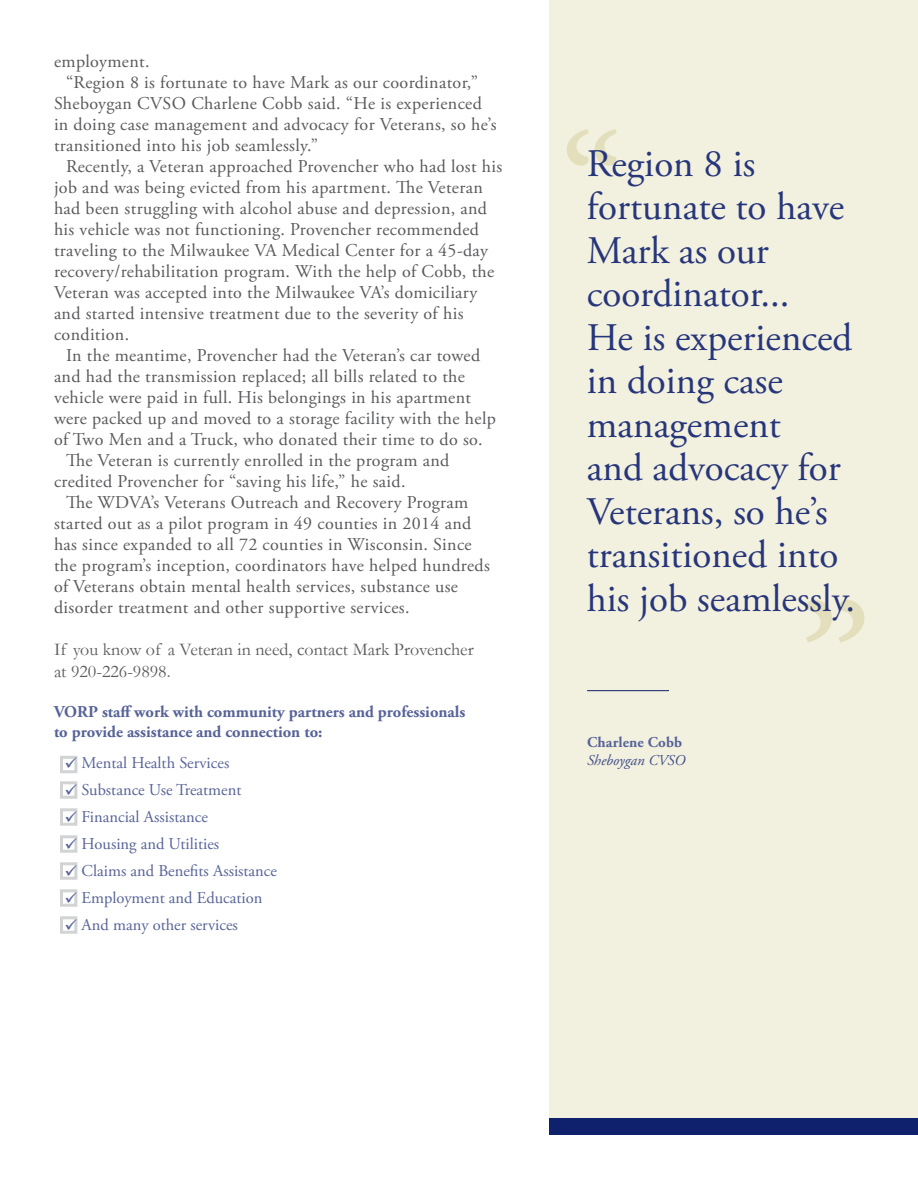
<style>
.page{position:relative;width:918px;height:1188px;background:#fff}
.page>*{position:absolute;margin:0;border:0;box-sizing:border-box;transform-origin:0 0}
.t1{font:39px/43.5px "Adobe Garamond Pro";color:#27367a}
.t2{font:18px "Adobe Garamond Pro";letter-spacing:.02em;color:#58595b}
.t3{font:18px/21.6px "Garamond";color:#58595b}
.t4{font:16.5px "Adobe Garamond Pro";color:#576398}
.t5{font:700 16.5px/19.5px "Adobe Garamond Pro";color:#576398}
.t6{font:italic 15px "Adobe Garamond Pro";color:#3f4c89}
.t7{font:700 15px "Adobe Garamond Pro";letter-spacing:.01em;color:#576398}
</style>
<div class="page">
<div style="left:60px;top:916px;width:17px;height:18px;border:3px solid #d1d3d4"></div>
<div style="left:60px;top:889px;width:17px;height:18px;border:3px solid #d1d3d4"></div>
<div style="left:60px;top:862px;width:17px;height:18px;border:3px solid #d1d3d4"></div>
<div style="left:60px;top:835px;width:17px;height:18px;border:3px solid #d1d3d4"></div>
<div style="left:60px;top:808px;width:17px;height:18px;border:3px solid #d1d3d4"></div>
<div style="left:60px;top:781px;width:17px;height:18px;border:3px solid #d1d3d4"></div>
<div style="left:60px;top:756px;width:17px;height:17px;border:3px solid #d1d3d4"></div>
<div style="left:549px;top:0;width:369px;height:1134px;background:#f2f0df"></div>
<div style="left:549px;top:1118px;width:369px;height:16px;background:#0f206c"></div>
<hr style="left:587px;top:690px;width:82px;height:1px;background:#0f206c">
<svg style="left:567px;top:129px;width:50px;height:37px"></svg>
<svg style="left:806px;top:600px;width:58px;height:42px"></svg>
<p class="t2" style="left:54px;top:51px;width:97px">employment.</p>
<p class="t2" style="left:66px;top:72px;width:414px">“Region 8 is fortunate to have Mark as our coordinator,”</p>
<p class="t2" style="left:54px;top:93px;width:429px">Sheboygan CVSO Charlene Cobb said. “He is experienced</p>
<p class="t2" style="left:54px;top:114px;width:444px">in doing case management and advocacy for Veterans, so he’s</p>
<p class="t2" style="left:54px;top:135px;width:266px">transitioned into his job seamlessly.”</p>
<p class="t2" style="left:66px;top:156px;width:438px">Recently, a Veteran approached Provencher who had lost his</p>
<p class="t2" style="left:54px;top:177px;width:430px">job and was being evicted from his apartment. The Veteran</p>
<p class="t2" style="left:54px;top:198px;width:435px">had been struggling with alcohol abuse and depression, and</p>
<p class="t2" style="left:54px;top:219px;width:427px">his vehicle was not functioning. Provencher recommended</p>
<p class="t2" style="left:54px;top:240px;width:436px">traveling to the Milwaukee VA Medical Center for a 45-day</p>
<p class="t2" style="left:54px;top:261px;width:442px">recovery/rehabilitation program. With the help of Cobb, the</p>
<p class="t2" style="left:54px;top:282px;width:425px">Veteran was accepted into the Milwaukee VA’s domiciliary</p>
<p class="t2" style="left:54px;top:303px;width:411px">and started intensive treatment due to the severity of his</p>
<p class="t2" style="left:54px;top:324px;width:77px">condition.</p>
<p class="t2" style="left:66px;top:345px;width:416px">In the meantime, Provencher had the Veteran’s car towed</p>
<p class="t2" style="left:54px;top:366px;width:413px">and had the transmission replaced; all bills related to the</p>
<p class="t2" style="left:54px;top:387px;width:419px">vehicle were paid in full. His belongings in his apartment</p>
<p class="t2" style="left:54px;top:408px;width:443px">were packed up and moved to a storage facility with the help</p>
<p class="t2" style="left:54px;top:429px;width:430px">of Two Men and a Truck, who donated their time to do so.</p>
<p class="t2" style="left:66px;top:450px;width:385px">The Veteran is currently enrolled in the program and</p>
<p class="t2" style="left:54px;top:471px;width:353px">credited Provencher for “saving his life,” he said.</p>
<p class="t2" style="left:66px;top:492px;width:404px">The WDVA’s Veterans Outreach and Recovery Program</p>
<p class="t2" style="left:54px;top:513px;width:419px">started out as a pilot program in 49 counties in 2014 and</p>
<p class="t2" style="left:54px;top:534px;width:419px">has since expanded to all 72 counties in Wisconsin. Since</p>
<p class="t2" style="left:54px;top:555px;width:437px">the program’s inception, coordinators have helped hundreds</p>
<p class="t2" style="left:54px;top:576px;width:406px">of Veterans obtain mental health services, substance use</p>
<p class="t2" style="left:54px;top:597px;width:357px">disorder treatment and other supportive services.</p>
<p class="t3" style="left:54px;top:638px;width:421px">If you know of a Veteran in need, contact Mark Provencher at 920-226-9898.</p>
<p class="t5" style="left:54px;top:702px;width:413px">VORP staff work with community partners and professionals to provide assistance and connection to:</p>
<p class="t4" style="left:64px;top:753px;width:166px">✓ Mental Health Services</p>
<p class="t4" style="left:64px;top:780px;width:179px">✓ Substance Use Treatment</p>
<p class="t4" style="left:64px;top:807px;width:145px">✓ Financial Assistance</p>
<p class="t4" style="left:64px;top:834px;width:156px">✓ Housing and Utilities</p>
<p class="t4" style="left:64px;top:861px;width:214px">✓ Claims and Benefits Assistance</p>
<p class="t4" style="left:64px;top:888px;width:199px">✓ Employment and Education</p>
<p class="t4" style="left:64px;top:915px;width:175px">✓ And many other services</p>
<h1 class="t1" style="left:587px;top:143px;width:270px">Region 8 is fortunate to have<br>Mark as our coordinator...<br>He is experienced in doing case management<br>and advocacy for<br>Veterans, so he’s transitioned into his job seamlessly.</h1>
<p class="t7" style="left:587px;top:734px;width:97px">Charlene Cobb</p>
<p class="t6" style="left:587px;top:751px;width:100px">Sheboygan CVSO</p>
</div>
